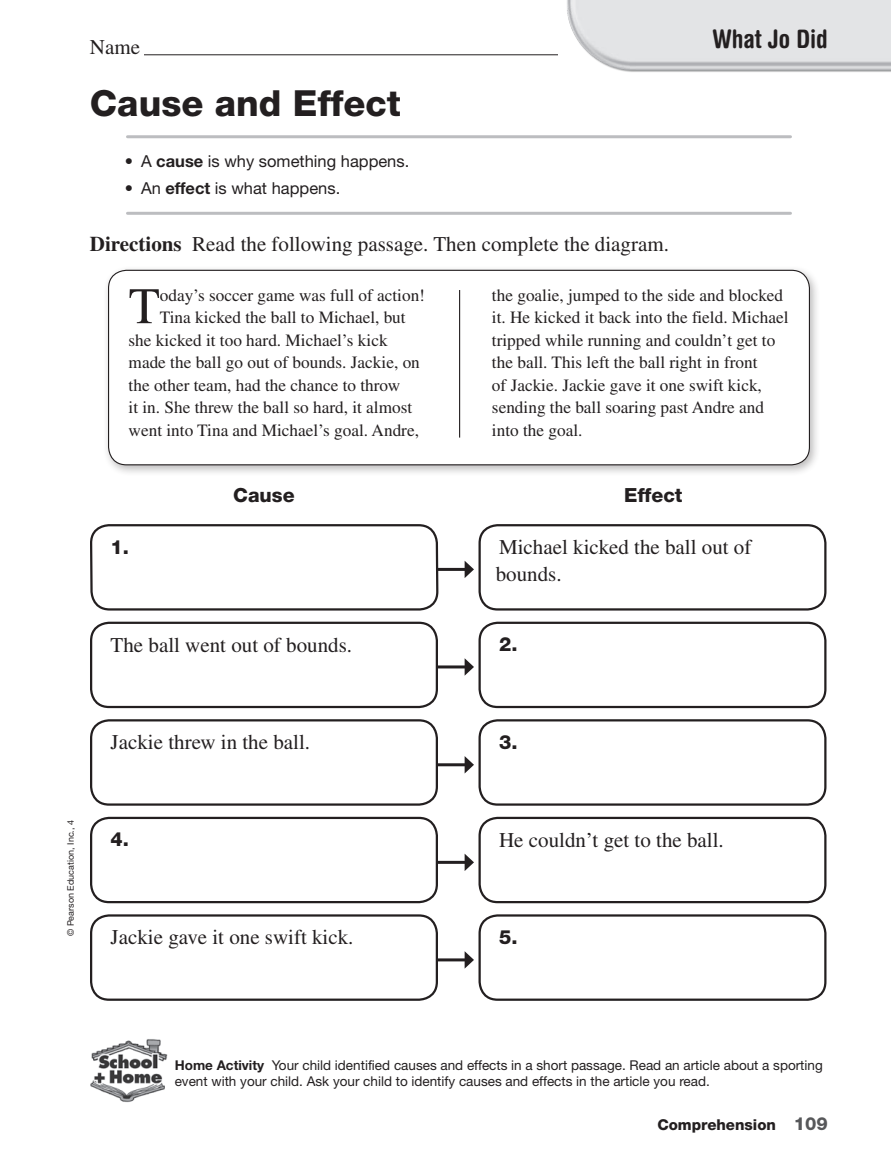
<style>
.page{position:relative;width:891px;height:1175px;background:#fff}
.page>*{position:absolute;margin:0;border:0;box-sizing:border-box;transform-origin:0 0}
.t1{font:51.3px "Times LT Std";color:#231f20}
.t2{font:800 36px "Helvetica Neue LT Std";color:#231f20}
.t3{font:700 condensed 25.5px "Helvetica Rounded LT Std";color:#231f20}
.t4{font:21px/27px "Times LT Std";color:#231f20}
.t5{font:800 19.5px "Helvetica Neue LT Std";color:#231f20}
.t6{font:17.25px/22.5px "Times LT Std";color:#231f20}
.t7{font:16.5px "Helvetica Neue LT Std";color:#231f20}
.t8{font:800 15px "Helvetica Neue LT Std";color:#231f20}
.t9{font:13.5px/16.5px "Helvetica Neue LT Std";color:#231f20}
.t10{font:9px "Helvetica Neue LT Std";color:#231f20}
.s1{font-weight:700}
.s2{font-size:18px;color:#57585a}
</style>
<div class="page">
<img style="left:555px;top:0;width:336px;height:72px">
<hr style="left:144px;top:54px;width:414px;height:1px;background:#231f20">
<hr style="left:127px;top:135px;width:663px;height:3px;background:#bcbdc0">
<hr style="left:127px;top:212px;width:663px;height:3px;background:#bcbdc0">
<div style="left:103px;top:264px;width:718px;height:212px;background:#231f20;opacity:.3"></div>
<div style="left:109px;top:270px;width:700px;height:195px;background:#fff;border-radius:18px"></div>
<div style="left:108px;top:270px;width:702px;height:195px;border:1px solid #231f20;border-radius:18px"></div>
<hr style="left:459px;top:290px;width:1px;height:147px;background:#231f20">
<svg style="left:90px;top:524px;width:349px;height:579px"></svg>
<hr style="left:438px;top:568px;width:29px;height:3px;background:#231f20">
<svg style="left:465px;top:561px;width:9px;height:17px"></svg>
<div style="left:479px;top:524px;width:348px;height:86px;border:2px solid #231f20;border-radius:18px"></div>
<div style="left:90px;top:621px;width:348px;height:87px;border:2px solid #231f20;border-radius:18px"></div>
<hr style="left:438px;top:665px;width:29px;height:3px;background:#231f20">
<svg style="left:465px;top:658px;width:9px;height:17px"></svg>
<div style="left:479px;top:621px;width:348px;height:87px;border:2px solid #231f20;border-radius:18px"></div>
<div style="left:90px;top:719px;width:348px;height:86px;border:2px solid #231f20;border-radius:18px"></div>
<hr style="left:438px;top:763px;width:29px;height:3px;background:#231f20">
<svg style="left:465px;top:756px;width:9px;height:17px"></svg>
<div style="left:479px;top:719px;width:348px;height:86px;border:2px solid #231f20;border-radius:18px"></div>
<div style="left:90px;top:816px;width:348px;height:87px;border:2px solid #231f20;border-radius:18px"></div>
<hr style="left:438px;top:860px;width:29px;height:3px;background:#231f20">
<svg style="left:465px;top:854px;width:9px;height:17px"></svg>
<div style="left:479px;top:816px;width:348px;height:87px;border:2px solid #231f20;border-radius:18px"></div>
<div style="left:90px;top:914px;width:348px;height:86px;border:2px solid #231f20;border-radius:18px"></div>
<hr style="left:438px;top:958px;width:29px;height:3px;background:#231f20">
<svg style="left:465px;top:951px;width:9px;height:17px"></svg>
<div style="left:479px;top:914px;width:348px;height:86px;border:2px solid #231f20;border-radius:18px"></div>
<p class="t4" style="left:90px;top:34px;width:52px">Name</p>
<p class="t3" style="left:712px;top:23px;width:117px">What Jo Did</p>
<p class="t2" style="left:90px;top:81px;width:312px">Cause and Effect</p>
<p class="t7" style="left:125px;top:151px;width:286px">• A <span class="s1">cause</span> is why something happens.</p>
<p class="t7" style="left:125px;top:178px;width:217px">• An <span class="s1">effect</span> is what happens.</p>
<p class="t4" style="left:90px;top:230px;width:581px"><span class="s1">Directions</span> Read the following passage. Then complete the diagram.</p>
<p class="t1" style="left:129px;top:277px;width:33px">T</p>
<p class="t6" style="left:160px;top:283px;width:267px">oday’s soccer game was full of action!</p>
<p class="t6" style="left:492px;top:283px;width:298px">the goalie, jumped to the side and blocked it. He kicked it back into the field. Michael tripped while running and couldn’t get to the ball. This left the ball right in front<br>of Jackie. Jackie gave it one swift kick, sending the ball soaring past Andre and into the goal.</p>
<p class="t6" style="left:160px;top:306px;width:247px">Tina kicked the ball to Michael, but</p>
<p class="t6" style="left:129px;top:328px;width:261px">she kicked it too hard. Michael’s kick</p>
<p class="t6" style="left:129px;top:351px;width:293px">made the ball go out of bounds. Jackie, on</p>
<p class="t6" style="left:129px;top:373px;width:273px">the other team, had the chance to throw</p>
<p class="t6" style="left:129px;top:396px;width:285px">it in. She threw the ball so hard, it almost</p>
<p class="t6" style="left:129px;top:418px;width:292px">went into Tina and Michael’s goal. Andre,</p>
<p class="t5" style="left:233px;top:483px;width:63px">Cause</p>
<p class="t5" style="left:624px;top:483px;width:60px">Effect</p>
<p class="t5" style="left:110px;top:535px;width:20px">1.</p>
<p class="t4" style="left:496px;top:533px;width:257px">Michael kicked the ball out of bounds.</p>
<p class="t4" style="left:111px;top:631px;width:243px">The ball went out of bounds.</p>
<p class="t5" style="left:499px;top:633px;width:20px">2.</p>
<p class="t10" style="left:65px;top:936px;width:118px;rotate:-90deg">© Pearson Education, Inc., 4</p>
<p class="t4" style="left:111px;top:728px;width:201px">Jackie threw in the ball.</p>
<p class="t5" style="left:499px;top:730px;width:20px">3.</p>
<p class="t5" style="left:111px;top:828px;width:20px">4.</p>
<p class="t4" style="left:499px;top:826px;width:226px">He couldn’t get to the ball.</p>
<p class="t4" style="left:111px;top:923px;width:244px">Jackie gave it one swift kick.</p>
<p class="t5" style="left:499px;top:925px;width:20px">5.</p>
<p class="t9" style="left:175px;top:1056px;width:650px"><span class="s1">Home Activity</span> Your child identified causes and effects in a short passage. Read an article about a sporting event with your child. Ask your child to identify causes and effects in the article you read.</p>
<p class="t8" style="left:657px;top:1115px;width:172px">Comprehension <span class="s2">109</span></p>
</div>
